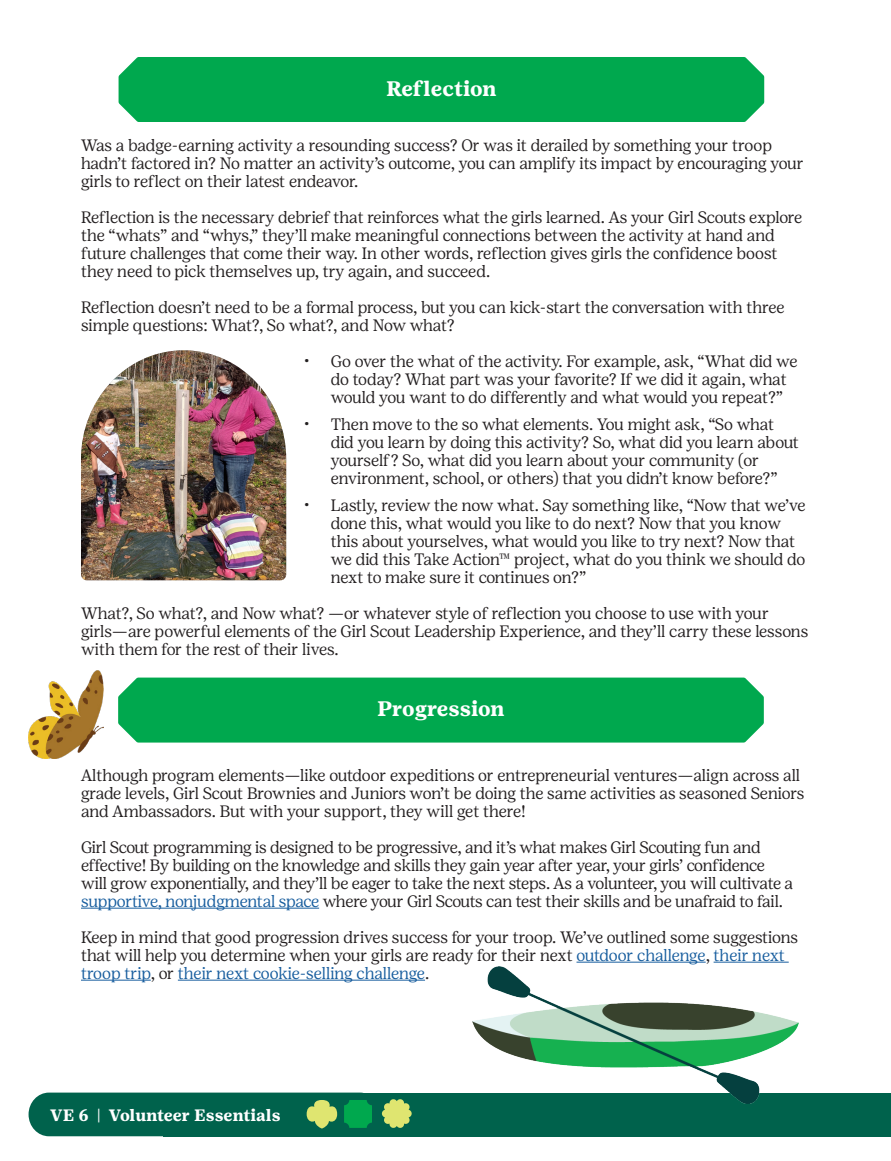
<style>
.page{position:relative;width:891px;height:1161px;background:#fff}
.page>*{position:absolute;margin:0;border:0;box-sizing:border-box;transform-origin:0 0}
.t1{font:700 21px "Girl Scout Text";color:#fff}
.t2{font:300 16.5px/18px "Girl Scout Display";letter-spacing:-.01em;color:#231f20}
.t3{font:700 16.5px "Girl Scout Text";color:#fff}
.s1{color:#175d9e}
</style>
<div class="page">
<div style="left:163px;top:1093px;width:728px;height:43px;background:#00624c"></div>
<div style="left:29px;top:1093px;width:351px;height:43px;background:#00624c;border-radius:21px"></div>
<svg style="left:307px;top:1100px;width:30px;height:28px"></svg>
<svg style="left:344px;top:1100px;width:28px;height:28px"></svg>
<svg style="left:382px;top:1099px;width:30px;height:29px"></svg>
<hr style="left:81px;top:908px;width:238px;height:1px;background:#175d9e">
<hr style="left:577px;top:962px;width:129px;height:1px;background:#175d9e">
<hr style="left:714px;top:962px;width:75px;height:1px;background:#175d9e">
<hr style="left:81px;top:980px;width:70px;height:1px;background:#175d9e">
<hr style="left:178px;top:980px;width:247px;height:1px;background:#175d9e">
<div style="left:118px;top:678px;width:646px;height:65px;background:#00a84e"></div>
<div style="left:119px;top:57px;width:645px;height:65px;background:#00a84e"></div>
<img style="left:81px;top:350px;width:205px;height:230px">
<img style="left:472px;top:967px;width:327px;height:137px">
<img style="left:29px;top:671px;width:74px;height:88px">
<p class="t1" style="left:386px;top:76px;width:112px">Reflection</p>
<p class="t2" style="left:81px;top:135px;width:724px">Was a badge-earning activity a resounding success? Or was it derailed by something your troop hadn’t factored in? No matter an activity’s outcome, you can amplify its impact by encouraging your girls to reflect on their latest endeavor.</p>
<p class="t2" style="left:81px;top:207px;width:723px">Reflection is the necessary debrief that reinforces what the girls learned. As your Girl Scouts explore the “whats” and “whys,” they’ll make meaningful connections between the activity at hand and future challenges that come their way. In other words, reflection gives girls the confidence boost they need to pick themselves up, try again, and succeed.</p>
<p class="t2" style="left:81px;top:297px;width:705px">Reflection doesn’t need to be a formal process, but you can kick-start the conversation with three simple questions: What?, So what?, and Now what?</p>
<p class="t2" style="left:331px;top:351px;width:468px;text-indent:-27px">• Go over the what of the activity. For example, ask, “What did we do today? What part was your favorite? If we did it again, what would you want to do differently and what would you repeat?”</p>
<p class="t2" style="left:331px;top:414px;width:470px;text-indent:-27px">• Then move to the so what elements. You might ask, “So what did you learn by doing this activity? So, what did you learn about yourself? So, what did you learn about your community (or environment, school, or others) that you didn’t know before?”</p>
<p class="t2" style="left:331px;top:495px;width:476px;text-indent:-27px">• Lastly, review the now what. Say something like, “Now that we’ve done this, what would you like to do next? Now that you know this about yourselves, what would you like to try next? Now that we did this Take Action™ project, what do you think we should do next to make sure it continues on?”</p>
<p class="t2" style="left:81px;top:603px;width:729px">What?, So what?, and Now what? —or whatever style of reflection you choose to use with your girls—are powerful elements of the Girl Scout Leadership Experience, and they’ll carry these lessons with them for the rest of their lives.</p>
<p class="t1" style="left:377px;top:696px;width:129px">Progression</p>
<p class="t2" style="left:81px;top:765px;width:725px">Although program elements—like outdoor expeditions or entrepreneurial ventures—align across all grade levels, Girl Scout Brownies and Juniors won’t be doing the same activities as seasoned Seniors and Ambassadors. But with your support, they will get there!</p>
<p class="t2" style="left:81px;top:837px;width:714px">Girl Scout programming is designed to be progressive, and it’s what makes Girl Scouting fun and effective! By building on the knowledge and skills they gain year after year, your girls’ confidence will grow exponentially, and they’ll be eager to take the next steps. As a volunteer, you will cultivate a <span class="s1">supportive, nonjudgmental space</span> where your Girl Scouts can test their skills and be unafraid to fail.</p>
<p class="t2" style="left:81px;top:927px;width:719px">Keep in mind that good progression drives success for your troop. We’ve outlined some suggestions that will help you determine when your girls are ready for their next <span class="s1">outdoor challenge</span>, <span class="s1">their next troop trip</span>, or <span class="s1">their next cookie-selling challenge</span>.</p>
<p class="t3" style="left:50px;top:1105px;width:232px">VE 6 | Volunteer Essentials</p>
</div>
